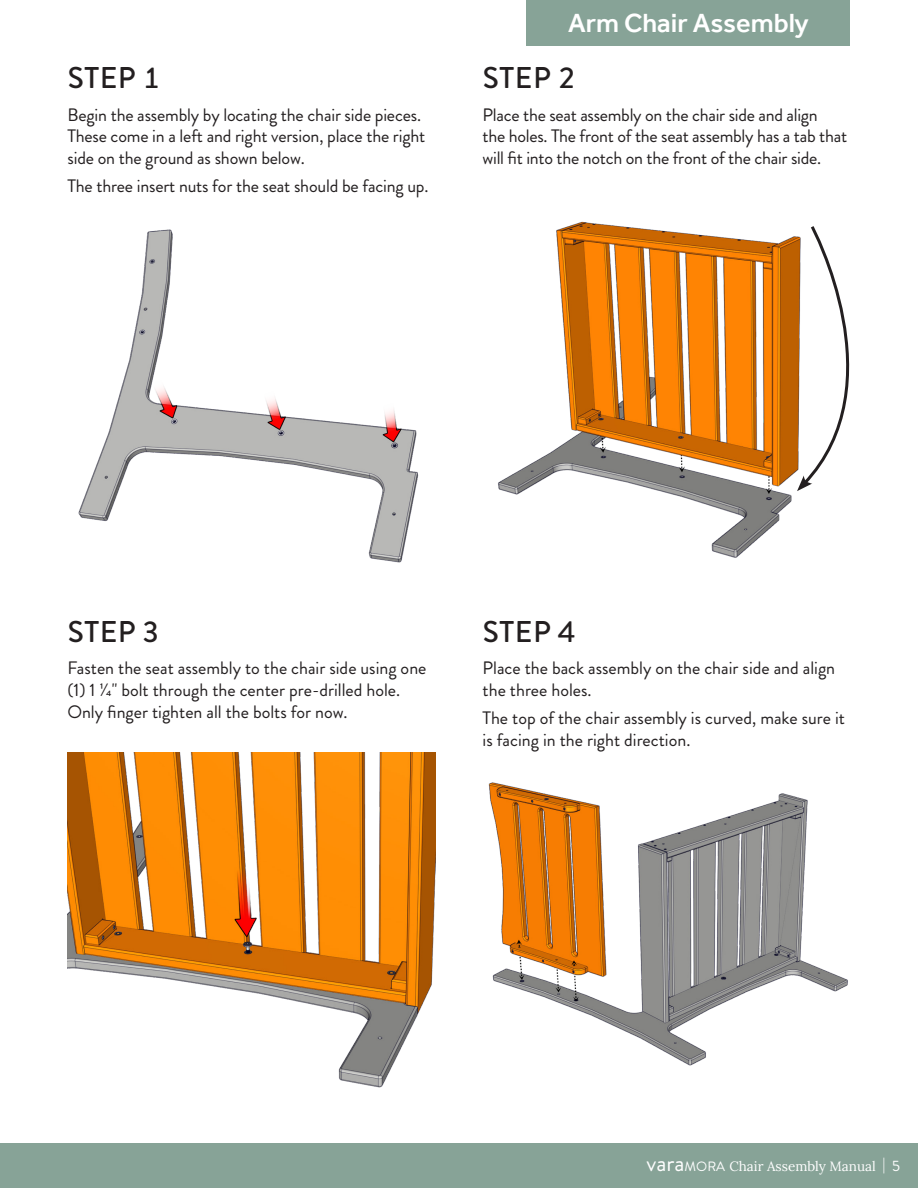
<style>
.page{position:relative;width:918px;height:1188px;background:#fff}
.page>*{position:absolute;margin:0;border:0;box-sizing:border-box;transform-origin:0 0}
.t1{font:500 30px "Brandon Grotesque";letter-spacing:.02em;color:#231f20}
.t2{font:500 27px "Effra";color:#fff}
.t3{font:18px/21.6px "Brandon Grotesque";letter-spacing:-.01em;color:#231f20}
.t4{font:13.5px "Lora";color:#fff}
.s1{font-family:"Brandon Grotesque";font-size:24px}
.s2{font-family:"Brandon Grotesque"}
.s3{font-family:"Brandon Grotesque";font-size:15px}
</style>
<div class="page">
<div style="left:0;top:1143px;width:918px;height:45px;background:#87a397"></div>
<img style="left:78px;top:229px;width:341px;height:334px">
<img style="left:498px;top:221px;width:299px;height:337px">
<img style="left:488px;top:782px;width:360px;height:284px">
<img style="left:68px;top:753px;width:367px;height:335px">
<svg style="left:797px;top:226px;width:53px;height:265px"></svg>
<div style="left:526px;top:0;width:324px;height:45px;background:#87a397"></div>
<h1 class="t1" style="left:68px;top:57px;width:95px">STEP 1</h1>
<p class="t3" style="left:68px;top:104px;width:359px">Begin the assembly by locating the chair side pieces.<br>These come in a left and right version, place the right side on the ground as shown below.</p>
<p class="t3" style="left:68px;top:175px;width:363px">The three insert nuts for the seat should be facing up.</p>
<h2 class="t2" style="left:568px;top:7px;width:242px">Arm Chair Assembly</h2>
<h1 class="t1" style="left:483px;top:57px;width:95px">STEP 2</h1>
<p class="t3" style="left:483px;top:104px;width:366px">Place the seat assembly on the chair side and align<br>the holes. The front of the seat assembly has a tab that will fit into the notch on the front of the chair side.</p>
<h1 class="t1" style="left:68px;top:611px;width:92px">STEP 3</h1>
<p class="t3" style="left:68px;top:658px;width:360px">Fasten the seat assembly to the chair side using one (1) 1 1/4" bolt through the center pre-drilled hole.<br>Only finger tighten all the bolts for now.</p>
<h1 class="t1" style="left:483px;top:611px;width:94px">STEP 4</h1>
<p class="t3" style="left:483px;top:658px;width:354px">Place the back assembly on the chair side and align the three holes.</p>
<p class="t3" style="left:483px;top:708px;width:364px">The top of the chair assembly is curved, make sure it is facing in the right direction.</p>
<p class="t4" style="left:647px;top:1156px;width:255px"><span class="s1">vara</span><span class="s2">MORA</span> Chair Assembly Manual <span class="s3">| 5</span></p>
</div>
